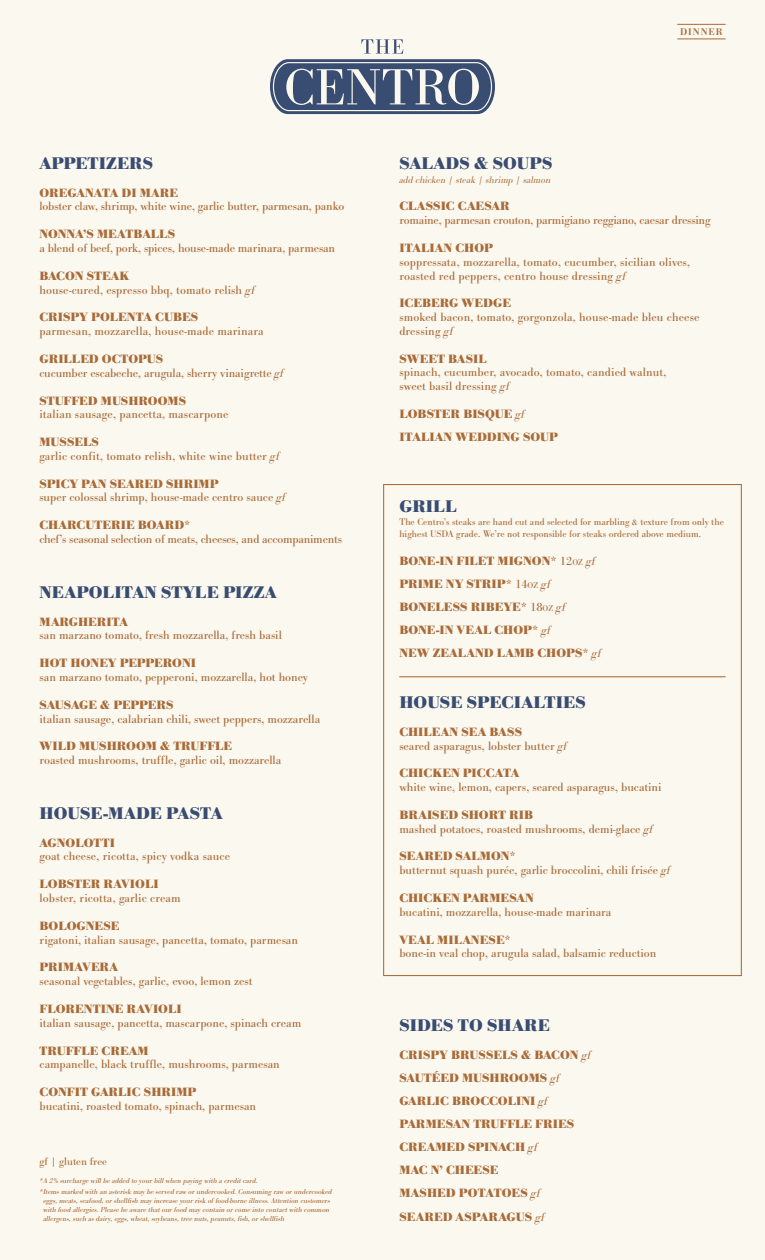
<style>
.page{position:relative;width:765px;height:1260px;background:#fbf8ef}
.page>*{position:absolute;margin:0;border:0;box-sizing:border-box;transform-origin:0 0}
.t1{font:700 17.5px "Bodoni URW";color:#394c71}
.t2{font:12.5px/13.8px "Bodoni URW";color:#a96b38}
.t3{font:700 12.5px "Bodoni URW";color:#a96b38}
.t4{font:11.25px "Bodoni URW";color:#a96b38}
.t5{font:10px/12.5px "Bodoni URW";color:#a96b38}
.t6{font:italic 300 10px "Bodoni URW";color:#a96b38}
.t7{font:500 10px "Bodoni URW";letter-spacing:.1em;color:#a96b38}
.t8{font:italic 7.5px/8.8px "Bodoni URW";color:#a96b38}
.s1{font-weight:700}
.s2{font-weight:300;font-style:italic}
.s3{font-weight:400}
.s4{font-weight:400;font-size:8.75px}
</style>
<div class="page">
<hr style="left:677px;top:24px;width:49px;height:1px;background:#a96b38">
<hr style="left:677px;top:38px;width:49px;height:1px;background:#a96b38">
<svg style="left:270px;top:39px;width:225px;height:75px"></svg>
<hr style="left:399px;top:676px;width:327px;height:1px;background:#a96b38">
<p class="t1" style="left:39px;top:153px;width:115px">APPETIZERS</p>
<p class="t2" style="left:39px;top:186px;width:306px"><span class="s1">OREGANATA DI MARE<br></span>lobster claw, shrimp, white wine, garlic butter, parmesan, panko</p>
<p class="t2" style="left:39px;top:227px;width:297px"><span class="s1">NONNA’S MEATBALLS<br></span>a blend of beef, pork, spices, house-made marinara, parmesan</p>
<p class="t2" style="left:39px;top:269px;width:217px"><span class="s1">BACON STEAK<br></span>house-cured, espresso bbq, tomato relish <span class="s2">gf</span></p>
<p class="t2" style="left:39px;top:311px;width:226px"><span class="s1">CRISPY POLENTA CUBES<br></span>parmesan, mozzarella, house-made marinara</p>
<p class="t2" style="left:39px;top:352px;width:246px"><span class="s1">GRILLED OCTOPUS<br></span>cucumber escabeche, arugula, sherry vinaigrette <span class="s2">gf</span></p>
<p class="t2" style="left:39px;top:394px;width:191px"><span class="s1">STUFFED MUSHROOMS<br></span>italian sausage, pancetta, mascarpone</p>
<p class="t2" style="left:39px;top:435px;width:242px"><span class="s1">MUSSELS<br></span>garlic confit, tomato relish, white wine butter <span class="s2">gf</span></p>
<p class="t2" style="left:39px;top:477px;width:248px"><span class="s1">SPICY PAN SEARED SHRIMP<br></span>super colossal shrimp, house-made centro sauce <span class="s2">gf</span></p>
<p class="t2" style="left:39px;top:518px;width:304px"><span class="s1">CHARCUTERIE BOARD*<br></span>chef’s seasonal selection of meats, cheeses, and accompaniments</p>
<p class="t1" style="left:40px;top:582px;width:239px">NEAPOLITAN STYLE PIZZA</p>
<p class="t2" style="left:40px;top:615px;width:244px"><span class="s1">MARGHERITA<br></span>san marzano tomato, fresh mozzarella, fresh basil</p>
<p class="t2" style="left:40px;top:656px;width:270px"><span class="s1">HOT HONEY PEPPERONI<br></span>san marzano tomato, pepperoni, mozzarella, hot honey</p>
<p class="t2" style="left:40px;top:698px;width:282px"><span class="s1">SAUSAGE &amp; PEPPERS<br></span>italian sausage, calabrian chili, sweet peppers, mozzarella</p>
<p class="t2" style="left:40px;top:739px;width:243px"><span class="s1">WILD MUSHROOM &amp; TRUFFLE<br></span>roasted mushrooms, truffle, garlic oil, mozzarella</p>
<p class="t1" style="left:40px;top:803px;width:185px">HOUSE-MADE PASTA</p>
<p class="t2" style="left:40px;top:836px;width:192px"><span class="s1">AGNOLOTTI<br></span>goat cheese, ricotta, spicy vodka sauce</p>
<p class="t2" style="left:40px;top:877px;width:143px"><span class="s1">LOBSTER RAVIOLI </span>lobster, ricotta, garlic cream</p>
<p class="t2" style="left:40px;top:919px;width:260px"><span class="s1">BOLOGNESE<br></span>rigatoni, italian sausage, pancetta, tomato, parmesan</p>
<p class="t2" style="left:40px;top:961px;width:214px"><span class="s1">PRIMAVERA<br></span>seasonal vegetables, garlic, evoo, lemon zest</p>
<p class="t2" style="left:40px;top:1002px;width:263px"><span class="s1">FLORENTINE RAVIOLI<br></span>italian sausage, pancetta, mascarpone, spinach cream</p>
<p class="t2" style="left:40px;top:1044px;width:242px"><span class="s1">TRUFFLE CREAM<br></span>campanelle, black truffle, mushrooms, parmesan</p>
<p class="t2" style="left:40px;top:1085px;width:218px"><span class="s1">CONFIT GARLIC SHRIMP<br></span>bucatini, roasted tomato, spinach, parmesan</p>
<p class="t4" style="left:39px;top:1155px;width:69px">gf | gluten free</p>
<p class="t8" style="left:40px;top:1176px;width:220px">*A 2% surcharge will be added to your bill when paying with a credit card.</p>
<p class="t8" style="left:43px;top:1188px;width:290px;text-indent:-4px">*Items marked with an asterisk may be served raw or undercooked. Consuming raw or undercooked eggs, meats, seafood, or shellfish may increase your risk of food-borne illness. Attention customers with food allergies. Please be aware that our food may contain or come into contact with common allergens, such as dairy, eggs, wheat, soybeans, tree nuts, peanuts, fish, or shellfish</p>
<p class="t7" style="left:680px;top:26px;width:44px">DINNER</p>
<p class="t1" style="left:399px;top:153px;width:155px">SALADS &amp; SOUPS</p>
<p class="t6" style="left:399px;top:173px;width:153px">add chicken | steak | shrimp | salmon</p>
<p class="t2" style="left:399px;top:200px;width:313px"><span class="s1">CLASSIC CAESAR<br></span>romaine, parmesan crouton, parmigiano reggiano, caesar dressing</p>
<p class="t2" style="left:399px;top:241px;width:292px"><span class="s1">ITALIAN CHOP<br></span>soppressata, mozzarella, tomato, cucumber, sicilian olives, roasted red peppers, centro house dressing <span class="s2">gf</span></p>
<p class="t2" style="left:399px;top:296px;width:302px"><span class="s1">ICEBERG WEDGE<br></span>smoked bacon, tomato, gorgonzola, house-made bleu cheese dressing <span class="s2">gf</span></p>
<p class="t2" style="left:399px;top:352px;width:269px"><span class="s1">SWEET BASIL<br></span>spinach, cucumber, avocado, tomato, candied walnut, sweet basil dressing <span class="s2">gf</span></p>
<p class="t3" style="left:399px;top:407px;width:127px">LOBSTER BISQUE <span class="s2">gf</span></p>
<p class="t3" style="left:399px;top:430px;width:160px">ITALIAN WEDDING SOUP</p>
<p class="t1" style="left:399px;top:496px;width:59px">GRILL</p>
<p class="t5" style="left:399px;top:515px;width:326px">The Centro’s steaks are hand cut and selected for marbling &amp; texture from only the highest USDA grade. We’re not responsible for steaks ordered above medium.</p>
<p class="t3" style="left:399px;top:554px;width:198px">BONE-IN FILET MIGNON* <span class="s3">12</span><span class="s4">OZ</span> <span class="s2">gf</span></p>
<p class="t3" style="left:399px;top:577px;width:153px">PRIME NY STRIP* <span class="s3">14</span><span class="s4">OZ</span> <span class="s2">gf</span></p>
<p class="t3" style="left:399px;top:600px;width:168px">BONELESS RIBEYE* <span class="s3">18</span><span class="s4">OZ</span> <span class="s2">gf</span></p>
<p class="t3" style="left:399px;top:623px;width:153px">BONE-IN VEAL CHOP* <span class="s2">gf</span></p>
<p class="t3" style="left:399px;top:646px;width:204px">NEW ZEALAND LAMB CHOPS* <span class="s2">gf</span></p>
<p class="t1" style="left:399px;top:692px;width:188px">HOUSE SPECIALTIES</p>
<p class="t2" style="left:399px;top:725px;width:169px"><span class="s1">CHILEAN SEA BASS<br></span>seared asparagus, lobster butter <span class="s2">gf</span></p>
<p class="t2" style="left:399px;top:766px;width:264px"><span class="s1">CHICKEN PICCATA<br></span>white wine, lemon, capers, seared asparagus, bucatini</p>
<p class="t2" style="left:399px;top:808px;width:255px"><span class="s1">BRAISED SHORT RIB<br></span>mashed potatoes, roasted mushrooms, demi-glace <span class="s2">gf</span></p>
<p class="t2" style="left:399px;top:850px;width:273px"><span class="s1">SEARED SALMON*<br></span>butternut squash purée, garlic broccolini, chili frisée <span class="s2">gf</span></p>
<p class="t2" style="left:399px;top:891px;width:213px"><span class="s1">CHICKEN PARMESAN<br></span>bucatini, mozzarella, house-made marinara</p>
<p class="t2" style="left:399px;top:933px;width:259px"><span class="s1">VEAL MILANESE*<br></span>bone-in veal chop, arugula salad, balsamic reduction</p>
<p class="t1" style="left:399px;top:1015px;width:152px">SIDES TO SHARE</p>
<p class="t3" style="left:399px;top:1047px;width:193px">CRISPY BRUSSELS &amp; BACON <span class="s2">gf</span></p>
<p class="t3" style="left:399px;top:1070px;width:162px">SAUTÉED MUSHROOMS <span class="s2">gf</span></p>
<p class="t3" style="left:399px;top:1094px;width:150px">GARLIC BROCCOLINI <span class="s2">gf</span></p>
<p class="t3" style="left:399px;top:1117px;width:176px">PARMESAN TRUFFLE FRIES</p>
<p class="t3" style="left:399px;top:1140px;width:140px">CREAMED SPINACH <span class="s2">gf</span></p>
<p class="t3" style="left:399px;top:1163px;width:101px">MAC N’ CHEESE</p>
<p class="t3" style="left:399px;top:1186px;width:143px">MASHED POTATOES <span class="s2">gf</span></p>
<p class="t3" style="left:399px;top:1209px;width:147px">SEARED ASPARAGUS <span class="s2">gf</span></p>
</div>
